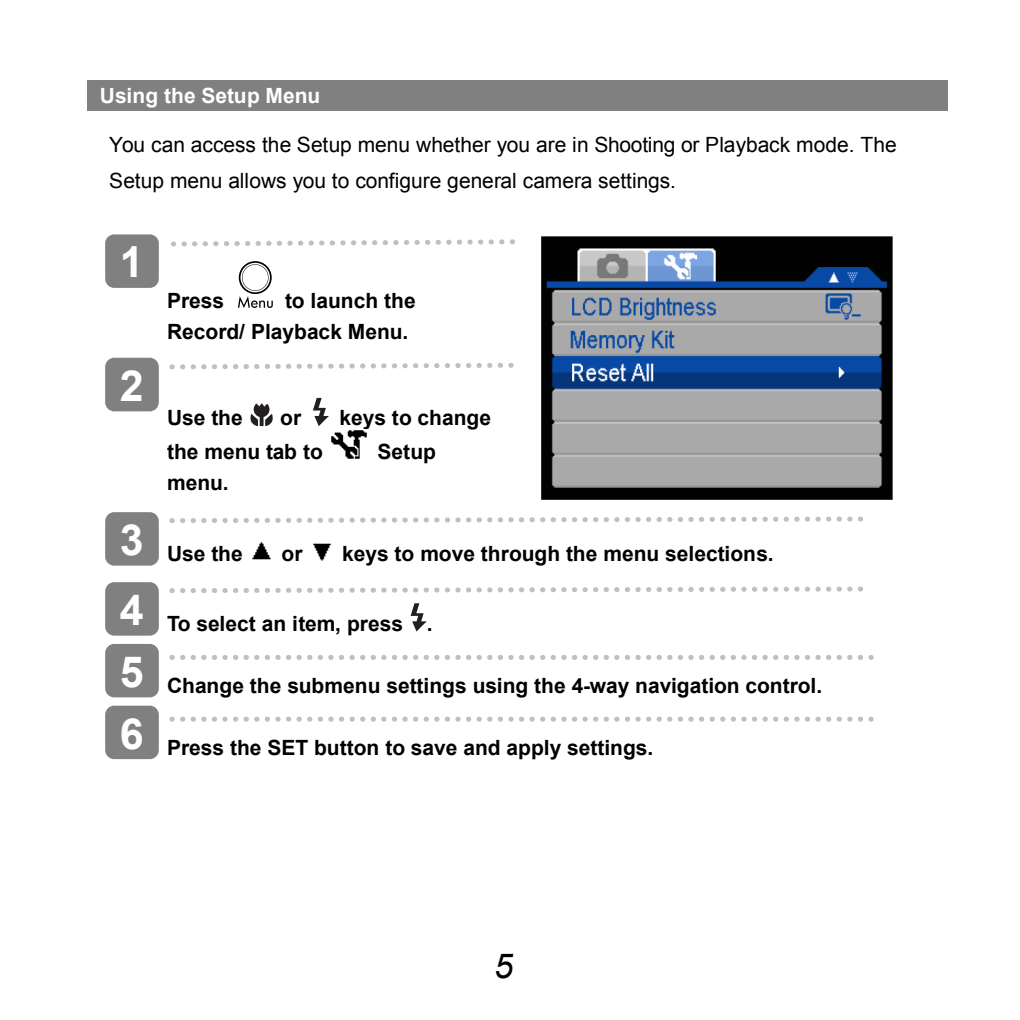
<style>
.page{position:relative;width:1020px;height:1020px;background:#fff}
.page>*{position:absolute;margin:0;border:0;box-sizing:border-box;transform-origin:0 0}
.t1{font:700 42.9px/70.2px "Arial";color:#fff}
.t2{font:italic 34.2px "Arial";color:#000}
.t3{font:700 21px/30.9px "Arial";color:#000}
.t4{font:21px/36px "Arial";letter-spacing:-.005em;color:#000}
.t5{font:700 21px "Arial";color:#fff}
</style>
<div class="page">
<div style="left:87px;top:80px;width:861px;height:31px;background:#808080"></div>
<img style="left:331px;top:430px;width:36px;height:29px">
<div style="left:105px;top:512px;width:54px;height:54px;background:#808080;border-radius:9px"></div>
<div style="left:105px;top:582px;width:54px;height:54px;background:#808080;border-radius:9px"></div>
<svg style="left:169px;top:516px;width:694px;height:77px"></svg>
<div style="left:105px;top:644px;width:54px;height:53px;background:#808080;border-radius:9px"></div>
<svg style="left:172px;top:655px;width:701px;height:5px"></svg>
<div style="left:105px;top:234px;width:54px;height:54px;background:#808080;border-radius:9px"></div>
<svg style="left:171px;top:239px;width:344px;height:8px"></svg>
<div style="left:105px;top:358px;width:54px;height:53px;background:#808080;border-radius:9px"></div>
<svg style="left:169px;top:362px;width:345px;height:8px"></svg>
<div style="left:105px;top:706px;width:54px;height:53px;background:#808080;border-radius:9px"></div>
<svg style="left:172px;top:717px;width:701px;height:5px"></svg>
<img style="left:542px;top:236px;width:350px;height:263px">
<svg style="left:313px;top:398px;width:16px;height:28px"></svg>
<svg style="left:411px;top:603px;width:16px;height:29px"></svg>
<svg style="left:250px;top:403px;width:23px;height:23px"></svg>
<svg style="left:238px;top:261px;width:35px;height:47px"></svg>
<p class="t5" style="left:100px;top:82px;width:222px">Using the Setup Menu</p>
<p class="t4" style="left:109px;top:127px;width:789px">You can access the Setup menu whether you are in Shooting or Playback mode. The<br>Setup menu allows you to configure general camera settings.</p>
<h1 class="t1" style="left:120px;top:228px;width:25px">1</h1>
<h1 class="t1" style="left:120px;top:352px;width:25px">2</h1>
<h1 class="t1" style="left:120px;top:506px;width:25px">3<br>4</h1>
<h1 class="t1" style="left:120px;top:638px;width:25px">5</h1>
<h1 class="t1" style="left:120px;top:700px;width:25px">6</h1>
<p class="t3" style="left:167px;top:286px;width:59px">Press</p>
<p class="t3" style="left:167px;top:286px;width:250px;text-indent:118px">to launch the<br>Record/ Playback Menu.</p>
<p class="t3" style="left:167px;top:403px;width:77px">Use the</p>
<p class="t3" style="left:280px;top:403px;width:22px">or</p>
<p class="t3" style="left:340px;top:403px;width:153px">keys to change</p>
<p class="t3" style="left:167px;top:437px;width:157px">the menu tab to</p>
<p class="t3" style="left:378px;top:437px;width:60px">Setup</p>
<p class="t3" style="left:167px;top:468px;width:63px">menu.</p>
<p class="t3" style="left:167px;top:539px;width:77px">Use the</p>
<p class="t3" style="left:282px;top:539px;width:23px">or</p>
<p class="t3" style="left:342px;top:539px;width:433px">keys to move through the menu selections.</p>
<p class="t3" style="left:167px;top:609px;width:267px">To select an item, press .</p>
<p class="t3" style="left:167px;top:671px;width:657px">Change the submenu settings using the 4-way navigation control.</p>
<p class="t3" style="left:167px;top:733px;width:488px">Press the SET button to save and apply settings.</p>
<h2 class="t2" style="left:494px;top:944px;width:21px">5</h2>
</div>
